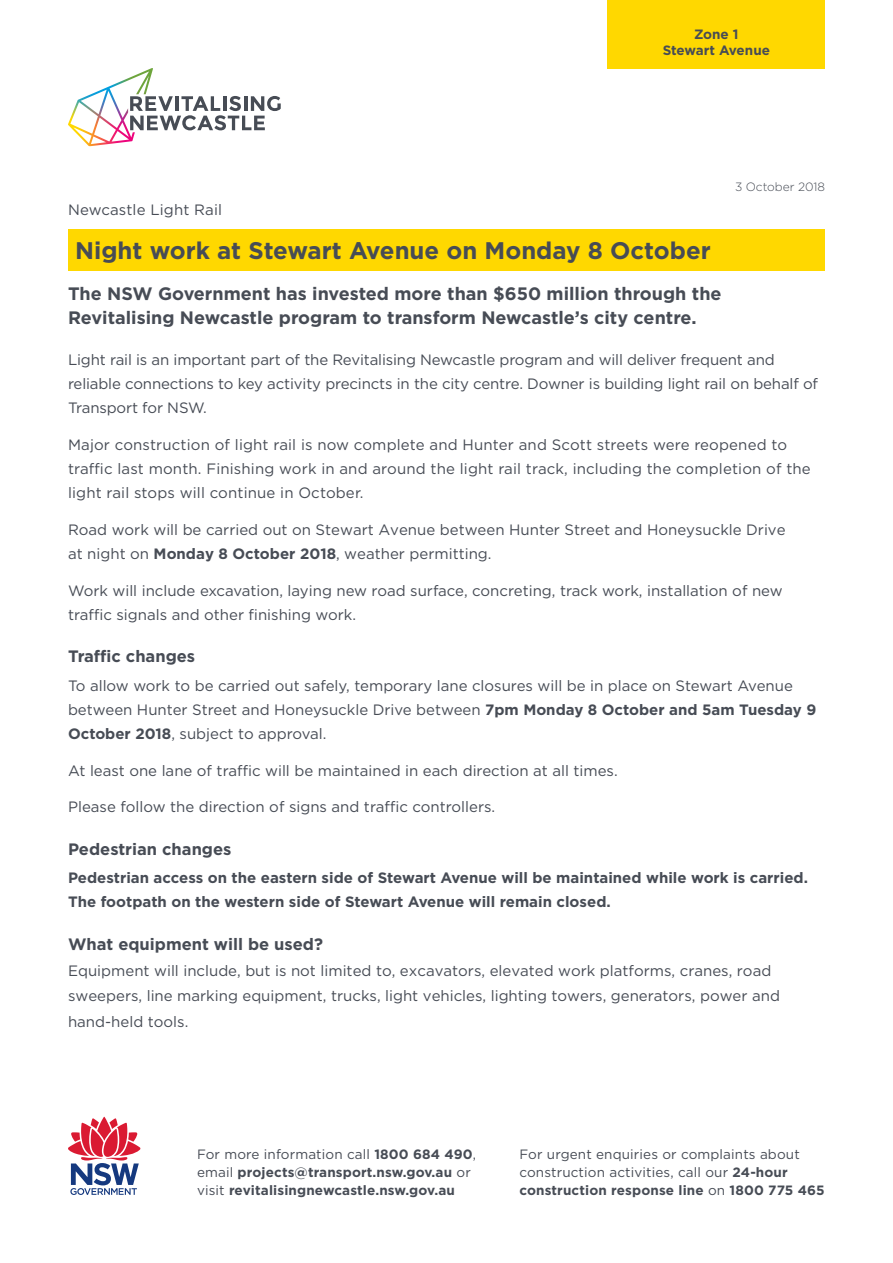
<style>
.page{position:relative;width:893px;height:1263px;background:#fff}
.page>*{position:absolute;margin:0;border:0;box-sizing:border-box;transform-origin:0 0}
.t1{font:700 24px "Gotham";color:#474c55}
.Heading_-_Ruled_sub{font:700 18px/24px "Gotham";color:#474c55}
.Heading_-_Sub_-_Grey{font:700 16.5px "Gotham";color:#474c55}
.Body_-_Grey{font:700 16.5px "Gotham";color:#474c55}
.Body_-_Grey-2{font:15px/24px "Gotham";color:#474c55}
.Body_-_Grey-3{font:700 15px/24px "Gotham";color:#474c55}
.Body_-_Grey-4{font:13.5px/18px "Gotham";letter-spacing:.01em;color:#474c55}
.Body_-_Grey-5{font:700 13.5px/18px "Gotham";letter-spacing:.01em;color:#474c55}
.Boxed_out_top_headin{font:700 13.5px "Gotham";letter-spacing:-.005em;color:#474c55}
.Date{font:300 12px "Gotham";letter-spacing:-.005em;color:#474c55}
.s1{font-weight:700}
.s2{font-weight:400}
</style>
<div class="page">
<div style="left:68px;top:229px;width:757px;height:41px;background:#ffd800"></div>
<div style="left:608px;top:0;width:217px;height:68px;background:#ffd800"></div>
<svg style="left:68px;top:68px;width:213px;height:78px"></svg>
<svg style="left:68px;top:1117px;width:72px;height:78px"></svg>
<p class="Boxed_out_top_headin" style="left:694px;top:25px;width:46px">Zone 1</p>
<p class="Boxed_out_top_headin" style="left:663px;top:42px;width:109px">Stewart Avenue</p>
<p class="Date" style="left:735px;top:179px;width:91px">3 October 2018</p>
<p class="Body_-_Grey-2" style="left:68px;top:197px;width:156px">Newcastle Light Rail</p>
<p class="t1" style="left:75px;top:235px;width:637px">Night work at Stewart Avenue on Monday 8 October</p>
<p class="Heading_-_Ruled_sub" style="left:68px;top:282px;width:655px">The NSW Government has invested more than $650 million through the<br>Revitalising Newcastle program to transform Newcastle’s city centre.</p>
<p class="Body_-_Grey-2" style="left:68px;top:348px;width:752px">Light rail is an important part of the Revitalising Newcastle program and will deliver frequent and reliable connections to key activity precincts in the city centre. Downer is building light rail on behalf of<br>Transport for NSW.</p>
<p class="Body_-_Grey-2" style="left:68px;top:432px;width:744px">Major construction of light rail is now complete and Hunter and Scott streets were reopened to traffic last month. Finishing work in and around the light rail track, including the completion of the light rail stops will continue in October.</p>
<p class="Body_-_Grey-2" style="left:68px;top:517px;width:719px">Road work will be carried out on Stewart Avenue between Hunter Street and Honeysuckle Drive at night on <span class="s1">Monday 8 October 2018</span>, weather permitting.</p>
<p class="Body_-_Grey-2" style="left:68px;top:578px;width:716px">Work will include excavation, laying new road surface, concreting, track work, installation of new traffic signals and other finishing work.</p>
<p class="Heading_-_Sub_-_Grey" style="left:68px;top:646px;width:129px">Traffic changes</p>
<p class="Body_-_Grey-2" style="left:68px;top:673px;width:750px">To allow work to be carried out safely, temporary lane closures will be in place on Stewart Avenue between Hunter Street and Honeysuckle Drive between <span class="s1">7pm Monday 8 October and 5am Tuesday 9<br>October 2018</span>, subject to approval.</p>
<p class="Body_-_Grey-2" style="left:68px;top:758px;width:551px">At least one lane of traffic will be maintained in each direction at all times.</p>
<p class="Body_-_Grey-2" style="left:68px;top:795px;width:429px">Please follow the direction of signs and traffic controllers.</p>
<p class="Heading_-_Sub_-_Grey" style="left:68px;top:838px;width:165px">Pedestrian changes</p>
<p class="Body_-_Grey-3" style="left:68px;top:866px;width:741px">Pedestrian access on the eastern side of Stewart Avenue will be maintained while work is carried.<br>The footpath on the western side of Stewart Avenue will remain closed.</p>
<p class="Body_-_Grey" style="left:68px;top:933px;width:256px">What equipment will be used?</p>
<p class="Body_-_Grey-2" style="left:68px;top:958px;width:713px;line-height:25px">Equipment will include, but is not limited to, excavators, elevated work platforms, cranes, road sweepers, line marking equipment, trucks, light vehicles, lighting towers, generators, power and hand-held tools.</p>
<p class="Body_-_Grey-5" style="left:197px;top:1145px;width:281px"><span class="s2">For more information call</span> 1800 684 490<span class="s2">, email</span> projects@transport.nsw.gov.au <span class="s2">or visit</span> revitalisingnewcastle.nsw.gov.au</p>
<p class="Body_-_Grey-4" style="left:519px;top:1145px;width:307px">For urgent enquiries or complaints about construction activities, call our <span class="s1">24-hour construction response line</span> on <span class="s1">1800 775 465</span></p>
</div>
